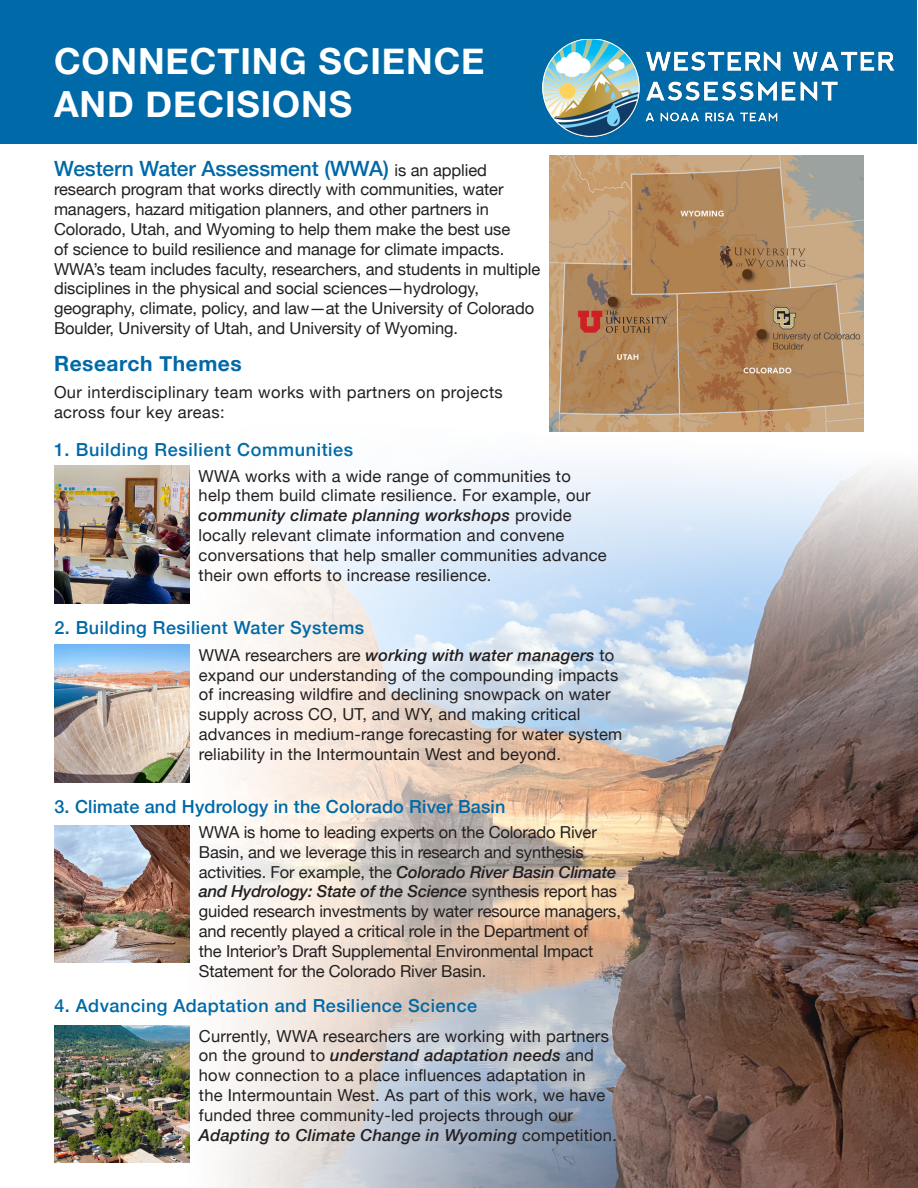
<style>
.page{position:relative;width:918px;height:1188px;background:#fff}
.page>*{position:absolute;margin:0;border:0;box-sizing:border-box;transform-origin:0 0}
.t1{font:700 36px/43.2px "Helvetica Neue";letter-spacing:.025em;color:#fff}
.t2{font:500 21px "Helvetica Neue";letter-spacing:-.005em;color:#0069a7}
.t3{font:700 21px "Helvetica Neue";letter-spacing:.025em;color:#0069a7}
.t4{font:500 18px "Helvetica Neue";letter-spacing:.025em;color:#0069a7}
.t5{font:16.5px/19.8px "Helvetica Neue";letter-spacing:-.005em;color:#231f20}
.t6{font:16.5px/19.8px "Helvetica Neue";letter-spacing:.015em;color:#231f20}
.t7{font:16.5px/19.8px "Helvetica Neue";letter-spacing:.025em;color:#231f20}
.s1{font-weight:400;font-size:16.5px;color:#231f20}
.s2{font-weight:500;font-style:italic}
</style>
<div class="page">
<img style="left:16px;top:0;width:902px;height:1188px">
<div style="left:1px;top:1px;width:916px;height:143px;background:#0069a7"></div>
<img style="left:54px;top:466px;width:136px;height:138px">
<img style="left:54px;top:645px;width:135px;height:137px">
<img style="left:54px;top:825px;width:136px;height:138px">
<img style="left:549px;top:155px;width:315px;height:276px">
<img style="left:54px;top:1025px;width:136px;height:138px">
<img style="left:542px;top:39px;width:353px;height:98px">
<p class="t1" style="left:54px;top:41px;width:432px">CONNECTING SCIENCE<br>AND DECISIONS</p>
<p class="t2" style="left:54px;top:151px;width:435px">Western Water Assessment (WWA) <span class="s1">is an applied</span></p>
<p class="t5" style="left:54px;top:181px;width:488px">research program that works directly with communities, water managers, hazard mitigation planners, and other partners in Colorado, Utah, and Wyoming to help them make the best use<br>of science to build resilience and manage for climate impacts.<br>WWA’s team includes faculty, researchers, and students in multiple disciplines in the physical and social sciences—hydrology, geography, climate, policy, and law—at the University of Colorado Boulder, University of Utah, and University of Wyoming.</p>
<p class="t3" style="left:54px;top:347px;width:189px">Research Themes</p>
<p class="t7" style="left:54px;top:384px;width:450px">Our interdisciplinary team works with partners on projects across four key areas:</p>
<p class="t4" style="left:54px;top:435px;width:301px">1. Building Resilient Communities</p>
<p class="t6" style="left:199px;top:467px;width:410px">WWA works with a wide range of communities to help them build climate resilience. For example, our <span class="s2">community climate planning workshops</span> provide locally relevant climate information and convene conversations that help smaller communities advance their own efforts to increase resilience.</p>
<p class="t4" style="left:54px;top:613px;width:311px">2. Building Resilient Water Systems</p>
<p class="t5" style="left:199px;top:646px;width:425px">WWA researchers are <span class="s2">working with water managers</span> to expand our understanding of the compounding impacts of increasing wildfire and declining snowpack on water supply across CO, UT, and WY, and making critical advances in medium-range forecasting for water system reliability in the Intermountain West and beyond.</p>
<p class="t4" style="left:54px;top:793px;width:453px">3. Climate and Hydrology in the Colorado River Basin</p>
<p class="t5" style="left:199px;top:823px;width:424px">WWA is home to leading experts on the Colorado River Basin, and we leverage this in research and synthesis activities. For example, the <span class="s2">Colorado River Basin Climate and Hydrology: State of the Science</span> synthesis report has guided research investments by water resource managers, and recently played a critical role in the Department of<br>the Interior’s Draft Supplemental Environmental Impact Statement for the Colorado River Basin.</p>
<p class="t4" style="left:54px;top:992px;width:424px">4. Advancing Adaptation and Resilience Science</p>
<p class="t6" style="left:199px;top:1027px;width:420px">Currently, WWA researchers are working with partners on the ground to <span class="s2">understand adaptation needs</span> and how connection to a place influences adaptation in<br>the Intermountain West. As part of this work, we have funded three community-led projects through our <span class="s2">Adapting to Climate Change in Wyoming</span> competition.</p>
</div>
